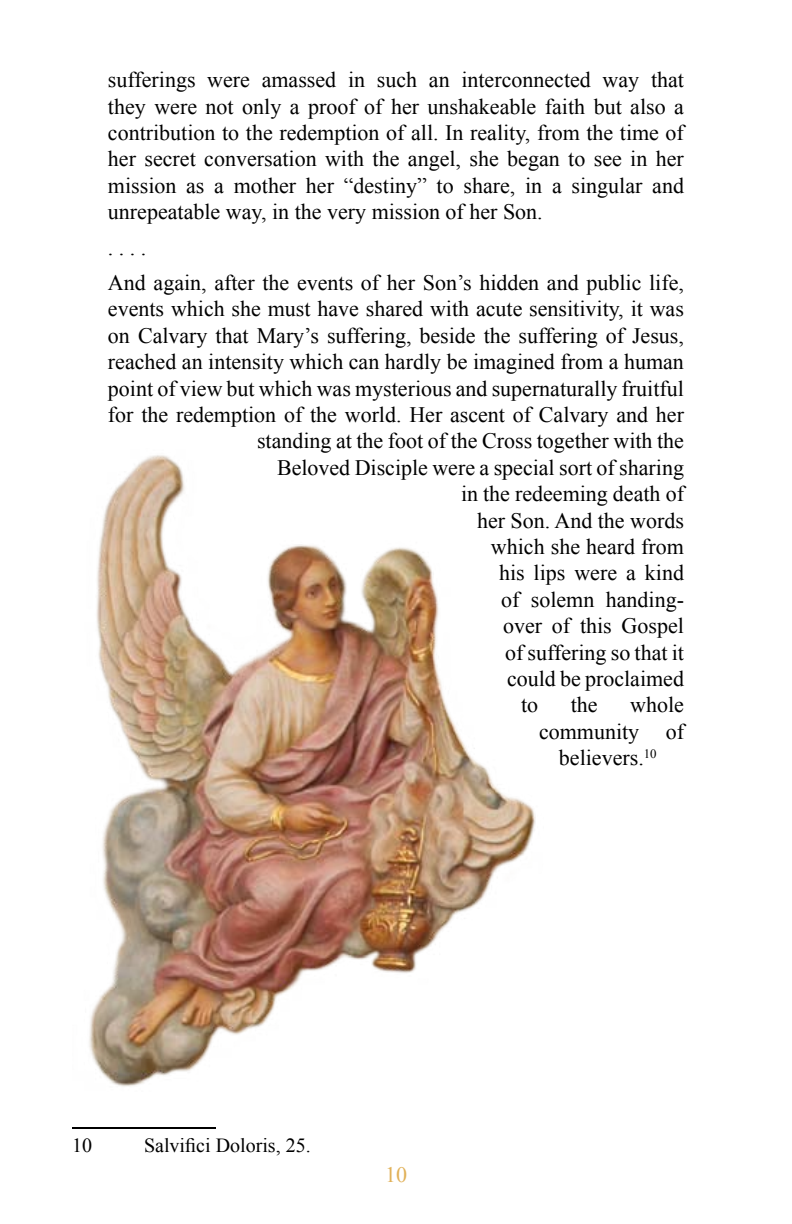
<style>
.page{position:relative;width:792px;height:1224px;background:#fff}
.page>*{position:absolute;margin:0;border:0;box-sizing:border-box;transform-origin:0 0}
.t1{font:22px/26.4px "Times New Roman";color:#000;text-align:justify}
.t2{font:22px "Times New Roman";color:#e1b158}
.t3{font:20px "Times New Roman";color:#000}
</style>
<div class="page">
<hr style="left:72px;top:1127px;width:144px;height:2px;background:#000">
<img style="left:89px;top:455px;width:447px;height:632px">
<p class="t1" style="left:108px;top:66px;width:578px">sufferings were amassed in such an interconnected way that they were not only a proof of her unshakeable faith but also a contribution to the redemption of all. In reality, from the time of her secret conversation with the angel, she began to see in her mission as a mother her “destiny” to share, in a singular and unrepeatable way, in the very mission of her Son.</p>
<p class="t1" style="left:108px;top:229px;width:577px;line-height:35.4px">. . . .<br>And again, after the events of her Son’s hidden and public life,</p>
<p class="t1" style="left:108px;top:296px;width:577px">events which she must have shared with acute sensitivity, it was</p>
<p class="t1" style="left:108px;top:322px;width:577px">on Calvary that Mary’s suffering, beside the suffering of Jesus,</p>
<p class="t1" style="left:108px;top:348px;width:577px">reached an intensity which can hardly be imagined from a human</p>
<p class="t1" style="left:108px;top:375px;width:577px">point of view but which was mysterious and supernaturally fruitful</p>
<p class="t1" style="left:108px;top:401px;width:578px">for the redemption of the world. Her ascent of Calvary and her</p>
<p class="t1" style="left:257px;top:428px;width:428px">standing at the foot of the Cross together with the</p>
<p class="t1" style="left:277px;top:454px;width:409px">Beloved Disciple were a special sort of sharing</p>
<p class="t1" style="left:461px;top:480px;width:224px">in the redeeming death of</p>
<p class="t1" style="left:477px;top:507px;width:208px">her Son. And the words</p>
<p class="t1" style="left:491px;top:533px;width:195px">which she heard from</p>
<p class="t1" style="left:499px;top:560px;width:186px">his lips were a kind</p>
<p class="t1" style="left:501px;top:586px;width:185px">of solemn handing-</p>
<p class="t1" style="left:503px;top:612px;width:182px">over of this Gospel</p>
<p class="t1" style="left:505px;top:639px;width:180px">of suffering so that it</p>
<p class="t1" style="left:507px;top:665px;width:179px">could be proclaimed</p>
<p class="t1" style="left:521px;top:692px;width:19px">to</p>
<p class="t1" style="left:571px;top:692px;width:28px">the</p>
<p class="t1" style="left:630px;top:692px;width:55px">whole</p>
<p class="t1" style="left:539px;top:718px;width:147px">community of</p>
<p class="t1" style="left:559px;top:744px;width:99px">believers.<sup>10</sup></p>
<p class="t3" style="left:72px;top:1132px;width:21px">10</p>
<p class="t3" style="left:144px;top:1132px;width:168px">Salvifici Doloris, 25.</p>
<p class="t2" style="left:385px;top:1160px;width:23px">10</p>
</div>
